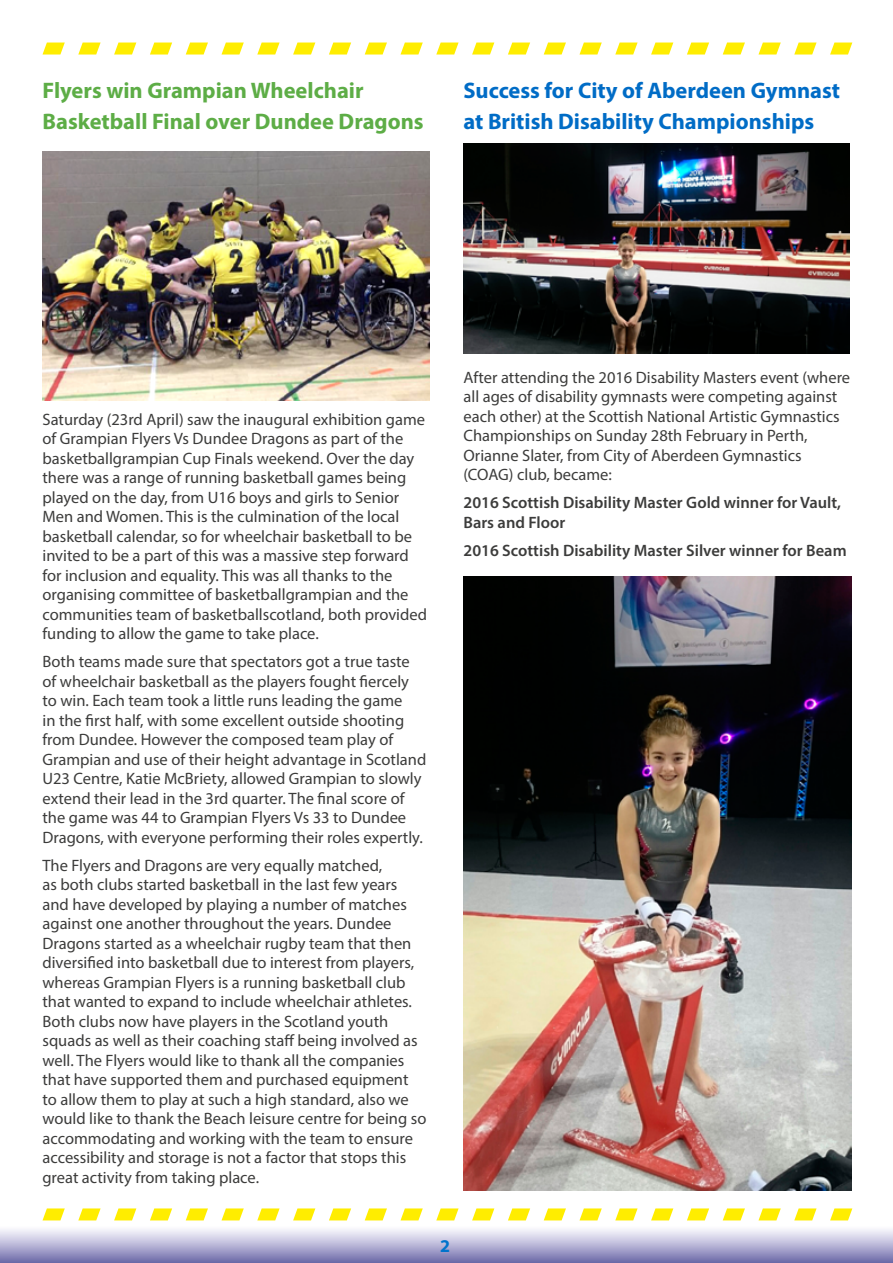
<style>
.page{position:relative;width:893px;height:1263px;background:#fff}
.page>*{position:absolute;margin:0;border:0;box-sizing:border-box;transform-origin:0 0}
.t1{font:700 22.5px/31.5px "Myriad Pro";color:#006cc6}
.t2{font:700 22.5px/31.5px "Myriad Pro";color:#5dad46}
.t3{font:700 18px "Myriad Pro";color:#0073cb}
.t4{font:16.5px/19.5px "Myriad Pro";color:#3c3c3b}
.t5{font:600 16.5px/19.5px "Myriad Pro";color:#3c3c3b}
</style>
<div class="page">
<div style="left:0;top:1225px;width:893px;height:38px;background:linear-gradient(to bottom,#fff,#736fad)"></div>
<svg style="left:45px;top:1208px;width:805px;height:12px"></svg>
<svg style="left:45px;top:43px;width:805px;height:12px"></svg>
<img style="left:42px;top:151px;width:388px;height:249px">
<img style="left:463px;top:144px;width:386px;height:210px">
<img style="left:463px;top:577px;width:388px;height:614px">
<h1 class="t2" style="left:43px;top:74px;width:383px">Flyers win Grampian Wheelchair<br>Basketball Final over Dundee Dragons</h1>
<h1 class="t1" style="left:463px;top:74px;width:378px">Success for City of Aberdeen Gymnast at British Disability Championships</h1>
<p class="t4" style="left:42px;top:409px;width:386px">Saturday (23rd April) saw the inaugural exhibition game of Grampian Flyers Vs Dundee Dragons as part of the basketballgrampian Cup Finals weekend. Over the day there was a range of running basketball games being played on the day, from U16 boys and girls to Senior Men and Women. This is the culmination of the local basketball calendar, so for wheelchair basketball to be invited to be a part of this was a massive step forward for inclusion and equality. This was all thanks to the organising committee of basketballgrampian and the communities team of basketballscotland, both provided funding to allow the game to take place.</p>
<p class="t4" style="left:42px;top:652px;width:385px">Both teams made sure that spectators got a true taste of wheelchair basketball as the players fought fiercely to win. Each team took a little runs leading the game<br>in the first half, with some excellent outside shooting from Dundee. However the composed team play of Grampian and use of their height advantage in Scotland U23 Centre, Katie McBriety, allowed Grampian to slowly extend their lead in the 3rd quarter. The final score of the game was 44 to Grampian Flyers Vs 33 to Dundee Dragons, with everyone performing their roles expertly.</p>
<p class="t4" style="left:42px;top:855px;width:385px">The Flyers and Dragons are very equally matched,<br>as both clubs started basketball in the last few years and have developed by playing a number of matches against one another throughout the years. Dundee Dragons started as a wheelchair rugby team that then diversified into basketball due to interest from players, whereas Grampian Flyers is a running basketball club that wanted to expand to include wheelchair athletes.<br>Both clubs now have players in the Scotland youth squads as well as their coaching staff being involved as well. The Flyers would like to thank all the companies that have supported them and purchased equipment to allow them to play at such a high standard, also we would like to thank the Beach leisure centre for being so accommodating and working with the team to ensure accessibility and storage is not a factor that stops this great activity from taking place.</p>
<p class="t4" style="left:463px;top:367px;width:388px">After attending the 2016 Disability Masters event (where all ages of disability gymnasts were competing against each other) at the Scottish National Artistic Gymnastics Championships on Sunday 28th February in Perth, Orianne Slater, from City of Aberdeen Gymnastics (COAG) club, became:</p>
<p class="t5" style="left:463px;top:492px;width:379px">2016 Scottish Disability Master Gold winner for Vault,<br>Bars and Floor</p>
<p class="t5" style="left:463px;top:540px;width:385px">2016 Scottish Disability Master Silver winner for Beam</p>
<p class="t3" style="left:440px;top:1234px;width:11px">2</p>
</div>
